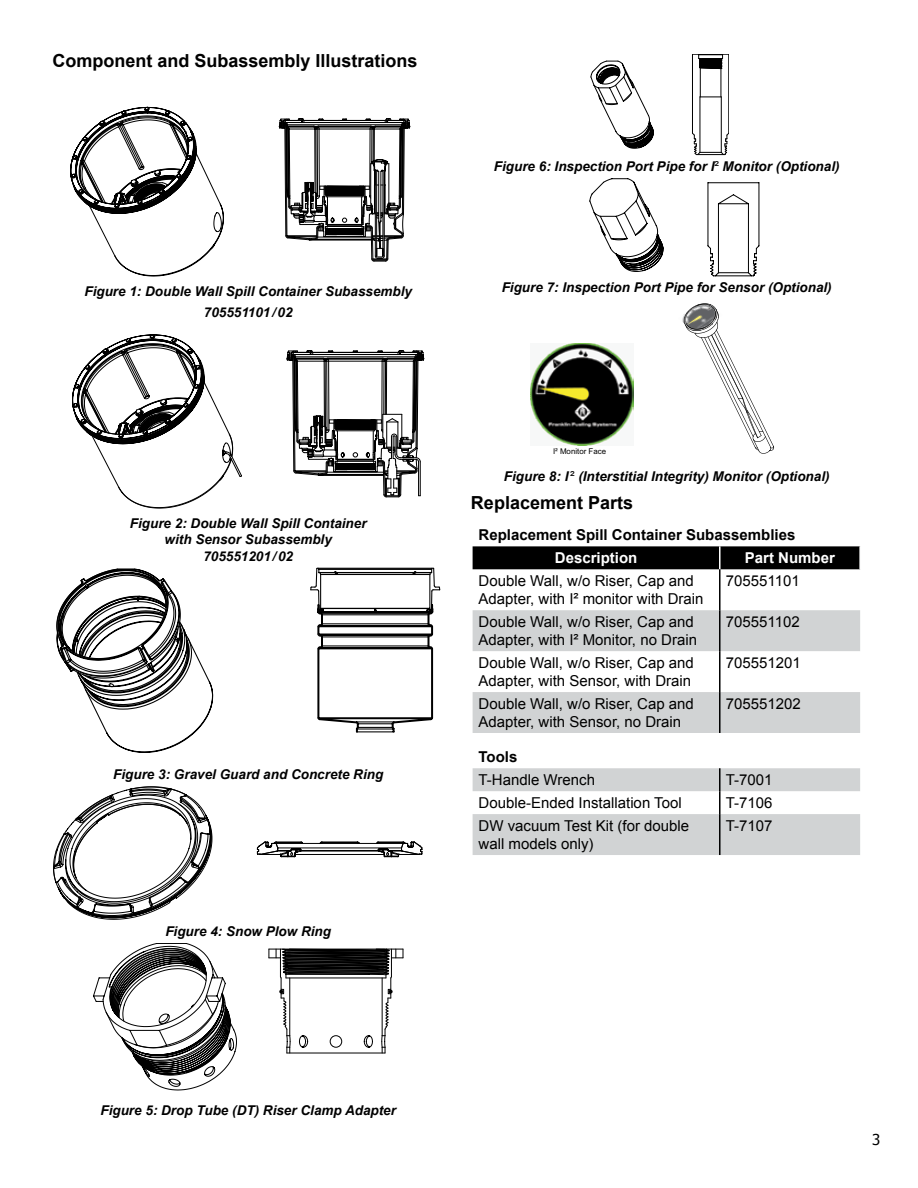
<style>
.page{position:relative;width:918px;height:1188px;background:#fff}
.page>*{position:absolute;margin:0;border:0;box-sizing:border-box;transform-origin:0 0}
.t1{font:700 18px "Arial";color:#000}
.t2{font:15px/18px "Arial";color:#000}
.t3{font:700 15px "Arial";color:#000}
.t4{font:700 15px "Arial";color:#fff}
.t5{font:15px "Tahoma";color:#000}
.t6{font:italic 700 13.5px/16.2px "Arial";color:#000;text-align:center}
.t7{font:7.95px "Arial";color:#000}
.s1{font-weight:400;font-style:normal}
</style>
<div class="page">
<svg style="left:70px;top:107px;width:340px;height:155px"></svg>
<svg style="left:72px;top:334px;width:352px;height:174px"></svg>
<svg style="left:56px;top:568px;width:377px;height:185px"></svg>
<svg style="left:74px;top:570px;width:359px;height:164px"></svg>
<svg style="left:53px;top:786px;width:369px;height:131px"></svg>
<svg style="left:93px;top:943px;width:311px;height:147px"></svg>
<svg style="left:692px;top:54px;width:37px;height:101px"></svg>
<svg style="left:590px;top:61px;width:64px;height:88px"></svg>
<svg style="left:590px;top:178px;width:169px;height:98px"></svg>
<svg style="left:708px;top:336px;width:31px;height:63px"></svg>
<svg style="left:711px;top:335px;width:32px;height:64px"></svg>
<svg style="left:714px;top:332px;width:57px;height:116px"></svg>
<svg style="left:716px;top:330px;width:58px;height:117px"></svg>
<svg style="left:738px;top:398px;width:36px;height:56px"></svg>
<img style="left:531px;top:344px;width:102px;height:101px">
<svg style="left:684px;top:303px;width:35px;height:35px"></svg>
<div style="left:473px;top:546px;width:386px;height:23px;background:#000"></div>
<svg style="left:473px;top:610px;width:387px;height:245px;fill:#d1d3d4"></svg>
<hr style="left:719px;top:546px;width:2px;height:23px;background:#fff">
<hr style="left:719px;top:569px;width:2px;height:41px;background:#000">
<hr style="left:719px;top:610px;width:2px;height:41px;background:#000">
<hr style="left:719px;top:651px;width:2px;height:41px;background:#000">
<hr style="left:719px;top:692px;width:2px;height:41px;background:#000">
<hr style="left:719px;top:768px;width:2px;height:23px;background:#000">
<hr style="left:719px;top:791px;width:2px;height:23px;background:#000">
<hr style="left:719px;top:814px;width:2px;height:41px;background:#000">
<h1 class="t1" style="left:52px;top:49px;width:367px">Component and Subassembly Illustrations</h1>
<p class="t6" style="left:84px;top:282px;width:329px;line-height:20.5px">Figure 1: Double Wall Spill Container Subassembly<br>705551101/02</p>
<p class="t6" style="left:130px;top:516px;width:238px">Figure 2: Double Wall Spill Container with Sensor Subassembly<br>705551201/02</p>
<p class="t6" style="left:113px;top:767px;width:272px">Figure 3: Gravel Guard and Concrete Ring</p>
<p class="t6" style="left:165px;top:923px;width:167px">Figure 4: Snow Plow Ring</p>
<p class="t6" style="left:494px;top:159px;width:347px">Figure 6: Inspection Port Pipe for I<span class="s1">²</span> Monitor (Optional)</p>
<p class="t6" style="left:502px;top:280px;width:332px">Figure 7: Inspection Port Pipe for Sensor (Optional)</p>
<p class="t7" style="left:553px;top:446px;width:55px">I² Monitor Face</p>
<p class="t6" style="left:504px;top:469px;width:327px">Figure 8: I<span class="s1">²</span> (Interstitial Integrity) Monitor (Optional)</p>
<h1 class="t1" style="left:471px;top:491px;width:164px">Replacement Parts</h1>
<p class="t3" style="left:479px;top:525px;width:318px">Replacement Spill Container Subassemblies</p>
<p class="t4" style="left:555px;top:548px;width:84px">Description</p>
<p class="t4" style="left:745px;top:548px;width:92px">Part Number</p>
<p class="t2" style="left:479px;top:572px;width:227px">Double Wall, w/o Riser, Cap and<br>Adapter, with I² monitor with Drain</p>
<p class="t2" style="left:726px;top:572px;width:75px">705551101</p>
<p class="t2" style="left:479px;top:613px;width:220px">Double Wall, w/o Riser, Cap and<br>Adapter, with I² Monitor, no Drain</p>
<p class="t2" style="left:726px;top:613px;width:75px">705551102</p>
<p class="t2" style="left:479px;top:654px;width:217px">Double Wall, w/o Riser, Cap and<br>Adapter, with Sensor, with Drain</p>
<p class="t2" style="left:726px;top:654px;width:77px">705551201</p>
<p class="t2" style="left:479px;top:695px;width:217px">Double Wall, w/o Riser, Cap and<br>Adapter, with Sensor, no Drain</p>
<p class="t2" style="left:726px;top:695px;width:77px">705551202</p>
<p class="t3" style="left:479px;top:747px;width:40px">Tools</p>
<p class="t2" style="left:479px;top:771px;width:118px">T-Handle Wrench</p>
<p class="t2" style="left:726px;top:771px;width:48px">T-7001</p>
<p class="t2" style="left:479px;top:794px;width:205px">Double-Ended Installation Tool</p>
<p class="t2" style="left:726px;top:794px;width:48px">T-7106</p>
<p class="t2" style="left:479px;top:817px;width:212px">DW vacuum Test Kit (for double wall models only)</p>
<p class="t2" style="left:726px;top:817px;width:48px">T-7107</p>
<p class="t6" style="left:100px;top:1103px;width:297px">Figure 5: Drop Tube (DT) Riser Clamp Adapter</p>
<p class="t5" style="left:872px;top:1130px;width:10px">3</p>
</div>
